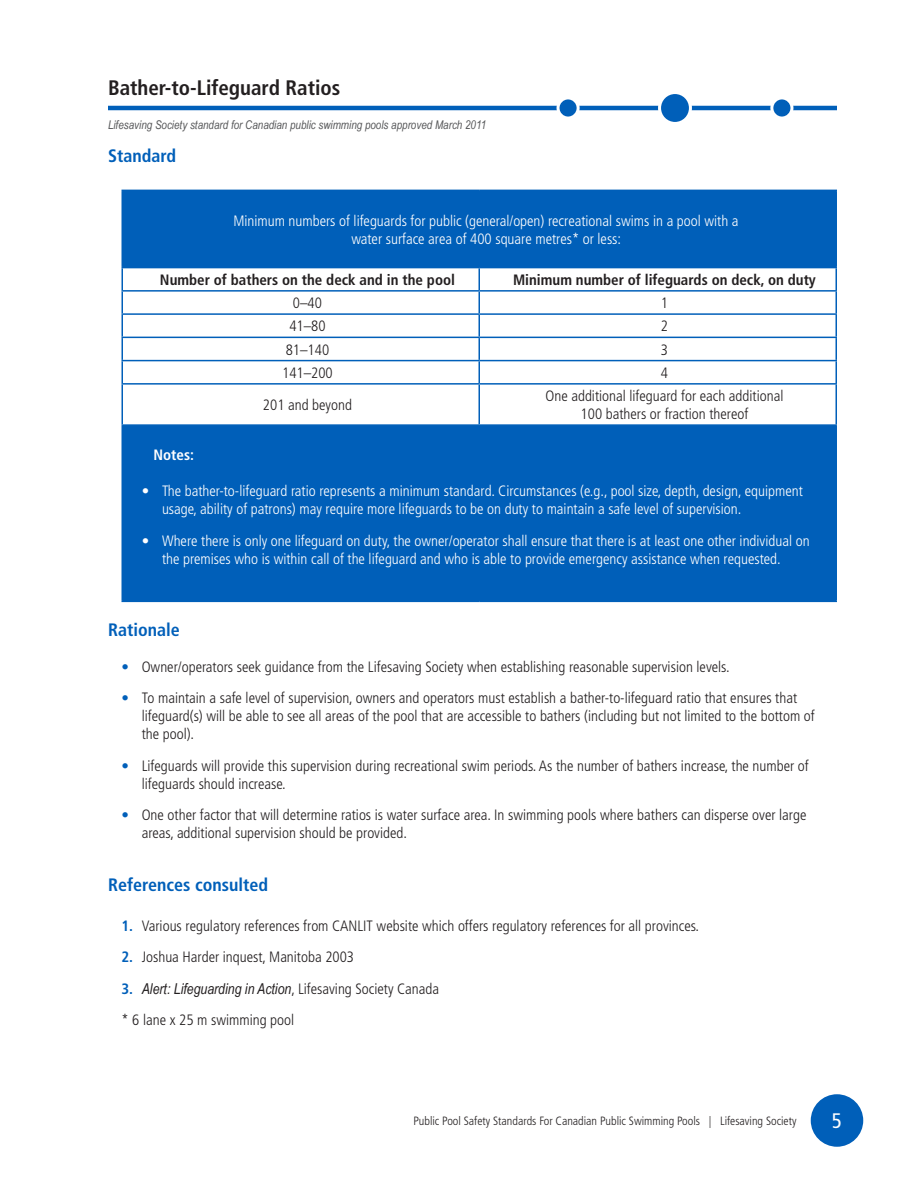
<style>
.page{position:relative;width:918px;height:1188px;background:#fff}
.page>*{position:absolute;margin:0;border:0;box-sizing:border-box;transform-origin:0 0}
.t1{font:700 condensed 21px "Frutiger";color:#231f20}
.t2{font:condensed 21px "Frutiger";color:#fff}
.Sub_head{font:700 condensed 18px "Frutiger";color:#005fb9}
.body{font:300 condensed 15px/18px "Frutiger";color:#231f20}
.body-2{font:300 condensed 15px/18px "Frutiger";color:#fff;text-align:center}
.body-3{font:700 condensed 15px "Frutiger";color:#231f20}
.t3{font:italic 15px "Arial Narrow";color:#231f20}
.body-4{font:700 condensed 15px "Frutiger";color:#fff}
.t4{font:300 condensed 12px "Frutiger";color:#231f20}
.italic_sub_header{font:italic 12px "Arial Narrow";color:#57585a}
.s1{font-weight:700;color:#005fb9}
.s2{font-family:"Frutiger";font-weight:700;font-style:normal;font-stretch:condensed;color:#005fb9}
.s3{font-family:"Frutiger";font-weight:300;font-style:normal;font-stretch:condensed}
</style>
<div class="page">
<hr style="left:108px;top:106px;width:729px;height:4px;background:#005fb9">
<svg style="left:558px;top:98px;width:20px;height:20px"></svg>
<div style="left:557px;top:96px;width:23px;height:24px;border:3px solid #fff;border-radius:50%"></div>
<svg style="left:772px;top:98px;width:20px;height:20px"></svg>
<div style="left:770px;top:96px;width:23px;height:24px;border:3px solid #fff;border-radius:50%"></div>
<div style="left:660px;top:93px;width:30px;height:30px;background:#005fb9;border-radius:50%"></div>
<div style="left:658px;top:91px;width:34px;height:34px;border:3px solid #fff;border-radius:50%"></div>
<svg style="left:123px;top:191px;width:713px;height:410px;fill:#005fb9"></svg>
<hr style="left:122px;top:190px;width:357px;height:1px;background:#005fb9">
<hr style="left:122px;top:191px;width:1px;height:76px;background:#005fb9">
<hr style="left:479px;top:190px;width:358px;height:1px;background:#005fb9">
<hr style="left:836px;top:191px;width:1px;height:76px;background:#005fb9">
<hr style="left:122px;top:267px;width:357px;height:1px;background:#005fb9">
<hr style="left:479px;top:267px;width:358px;height:1px;background:#005fb9">
<hr style="left:478px;top:268px;width:2px;height:22px;background:#005fb9">
<hr style="left:122px;top:290px;width:357px;height:2px;background:#005fb9">
<hr style="left:479px;top:290px;width:358px;height:2px;background:#005fb9">
<hr style="left:478px;top:292px;width:2px;height:21px;background:#005fb9">
<hr style="left:122px;top:313px;width:357px;height:2px;background:#005fb9">
<hr style="left:479px;top:313px;width:358px;height:2px;background:#005fb9">
<hr style="left:478px;top:315px;width:2px;height:22px;background:#005fb9">
<hr style="left:122px;top:337px;width:357px;height:1px;background:#005fb9">
<hr style="left:479px;top:337px;width:358px;height:1px;background:#005fb9">
<hr style="left:478px;top:338px;width:2px;height:22px;background:#005fb9">
<hr style="left:122px;top:360px;width:357px;height:1px;background:#005fb9">
<svg style="left:122px;top:268px;width:1px;height:115px"></svg>
<hr style="left:479px;top:360px;width:358px;height:1px;background:#005fb9">
<hr style="left:478px;top:361px;width:2px;height:22px;background:#005fb9">
<svg style="left:836px;top:268px;width:1px;height:115px"></svg>
<hr style="left:122px;top:383px;width:357px;height:2px;background:#005fb9">
<hr style="left:122px;top:385px;width:1px;height:39px;background:#005fb9">
<hr style="left:479px;top:383px;width:358px;height:2px;background:#005fb9">
<hr style="left:478px;top:385px;width:2px;height:39px;background:#005fb9">
<hr style="left:836px;top:385px;width:1px;height:39px;background:#005fb9">
<hr style="left:122px;top:424px;width:357px;height:2px;background:#005fb9">
<hr style="left:122px;top:426px;width:1px;height:175px;background:#005fb9">
<hr style="left:479px;top:424px;width:358px;height:2px;background:#005fb9">
<hr style="left:836px;top:426px;width:1px;height:175px;background:#005fb9">
<hr style="left:122px;top:601px;width:357px;height:1px;background:#005fb9">
<hr style="left:479px;top:601px;width:358px;height:1px;background:#005fb9">
<div style="left:811px;top:1094px;width:52px;height:53px;background:#005fb9;border-radius:50%"></div>
<p class="t1" style="left:108px;top:75px;width:234px">Bather-to-Lifeguard Ratios</p>
<p class="italic_sub_header" style="left:108px;top:117px;width:380px">Lifesaving Society standard for Canadian public swimming pools approved March 2011</p>
<p class="Sub_head" style="left:108px;top:145px;width:70px">Standard</p>
<p class="body-2" style="left:233px;top:212px;width:507px">Minimum numbers of lifeguards for public (general/open) recreational swims in a pool with a water surface area of 400 square metres* or less:</p>
<p class="body-3" style="left:160px;top:271px;width:297px">Number of bathers on the deck and in the pool</p>
<p class="body-3" style="left:513px;top:271px;width:304px">Minimum number of lifeguards on deck, on duty</p>
<p class="body" style="left:293px;top:294px;width:31px">0–40</p>
<p class="body" style="left:661px;top:294px;width:9px">1</p>
<p class="body" style="left:289px;top:317px;width:38px">41–80</p>
<p class="body" style="left:661px;top:317px;width:9px">2</p>
<p class="body" style="left:286px;top:341px;width:45px">81–140</p>
<p class="body" style="left:661px;top:341px;width:9px">3</p>
<p class="body" style="left:282px;top:364px;width:52px">141–200</p>
<p class="body" style="left:661px;top:364px;width:9px">4</p>
<p class="body" style="left:263px;top:396px;width:91px">201 and beyond</p>
<p class="body" style="left:546px;top:387px;width:239px">One additional lifeguard for each additional</p>
<p class="body" style="left:581px;top:405px;width:169px">100 bathers or fraction thereof</p>
<p class="body-4" style="left:153px;top:446px;width:42px">Notes:</p>
<p class="body-2" style="left:162px;top:482px;width:642px;text-align:left;text-indent:-20px">• The bather-to-lifeguard ratio represents a minimum standard. Circumstances (e.g., pool size, depth, design, equipment usage, ability of patrons) may require more lifeguards to be on duty to maintain a safe level of supervision.</p>
<p class="body-2" style="left:142px;top:532px;width:669px">• Where there is only one lifeguard on duty, the owner/operator shall ensure that there is at least one other individual on the premises who is within call of the lifeguard and who is able to provide emergency assistance when requested.</p>
<p class="Sub_head" style="left:108px;top:619px;width:73px">Rationale</p>
<p class="body" style="left:122px;top:658px;width:610px"><span class="s1">•</span> Owner/operators seek guidance from the Lifesaving Society when establishing reasonable supervision levels.</p>
<p class="body" style="left:142px;top:689px;width:675px;text-indent:-20px"><span class="s1">•</span> To maintain a safe level of supervision, owners and operators must establish a bather-to-lifeguard ratio that ensures that lifeguard(s) will be able to see all areas of the pool that are accessible to bathers (including but not limited to the bottom of the pool).</p>
<p class="body" style="left:142px;top:757px;width:669px;text-indent:-20px"><span class="s1">•</span> Lifeguards will provide this supervision during recreational swim periods. As the number of bathers increase, the number of lifeguards should increase.</p>
<p class="body" style="left:142px;top:806px;width:666px;text-indent:-20px"><span class="s1">•</span> One other factor that will determine ratios is water surface area. In swimming pools where bathers can disperse over large areas, additional supervision should be provided.</p>
<p class="Sub_head" style="left:108px;top:874px;width:162px">References consulted</p>
<p class="body" style="left:122px;top:917px;width:579px"><span class="s1">1.</span> Various regulatory references from CANLIT website which offers regulatory references for all provinces.</p>
<p class="body" style="left:122px;top:948px;width:234px"><span class="s1">2.</span> Joshua Harder inquest, Manitoba 2003</p>
<p class="t3" style="left:122px;top:978px;width:319px"><span class="s2">3.</span> Alert: Lifeguarding in Action<span class="s3">, Lifesaving Society Canada</span></p>
<p class="body" style="left:122px;top:1011px;width:174px">* 6 lane x 25 m swimming pool</p>
<p class="t4" style="left:413px;top:1114px;width:385px">Public Pool Safety Standards For Canadian Public Swimming Pools | Lifesaving Society</p>
<p class="t2" style="left:832px;top:1109px;width:12px">5</p>
</div>
